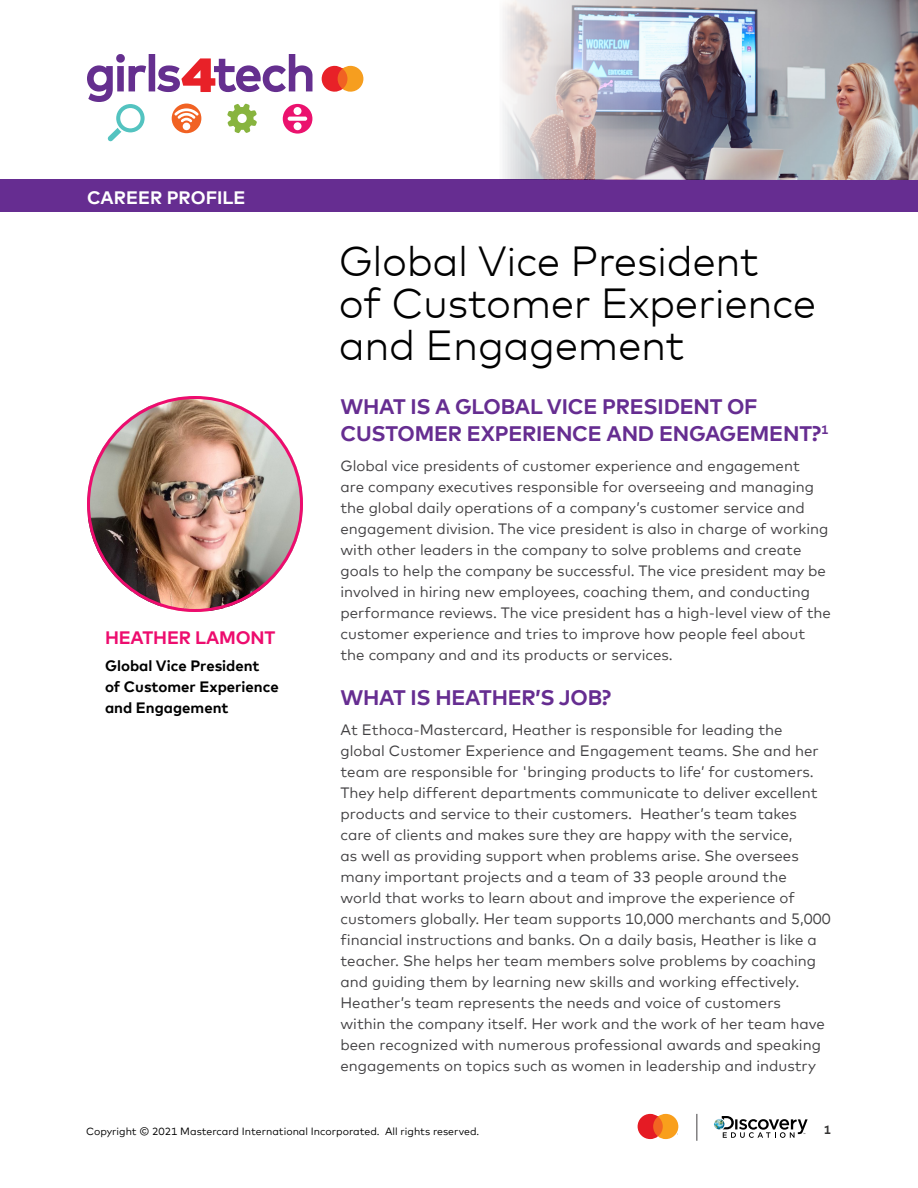
<style>
.page{position:relative;width:918px;height:1188px;background:#fff}
.page>*{position:absolute;margin:0;border:0;box-sizing:border-box;transform-origin:0 0}
.t1{font:300 42px/42px "Mark Offc For MC";letter-spacing:-.01em;color:#000}
.t2{font:700 21px/27px "Mark Offc For MC";letter-spacing:-.01em;color:#662d91}
.t3{font:700 18px "Mark Offc For MC";color:#fff}
.t4{font:700 18px "Mark Offc For MC";letter-spacing:-.01em;color:#ed0c6e}
.t5{font:15px/21px "Mark Offc For MC";color:#414042}
.t6{font:700 15px/21px "Mark Offc For MC";color:#000}
.t7{font:700 12px "Mark Offc For MC";color:#343333}
.t8{font:10.5px "Mark Offc For MC";color:#000}
</style>
<div class="page">
<div style="left:0;top:179px;width:918px;height:33px;background:#662d91"></div>
<svg style="left:322px;top:66px;width:41px;height:26px"></svg>
<svg style="left:87px;top:54px;width:225px;height:87px"></svg>
<img style="left:503px;top:0;width:415px;height:179px">
<svg style="left:714px;top:1116px;width:94px;height:22px"></svg>
<svg style="left:696px;top:1114px;width:1px;height:27px"></svg>
<svg style="left:638px;top:1114px;width:40px;height:25px"></svg>
<img style="left:87px;top:396px;width:216px;height:216px;border-radius:108px">
<p class="t3" style="left:87px;top:184px;width:160px">CAREER PROFILE</p>
<p class="t4" style="left:105px;top:624px;width:172px">HEATHER LAMONT</p>
<p class="t6" style="left:105px;top:654px;width:175px">Global Vice President<br>of Customer Experience and Engagement</p>
<h1 class="t1" style="left:339px;top:237px;width:479px">Global Vice President<br>of Customer Experience and Engagement</h1>
<h2 class="t2" style="left:340px;top:391px;width:489px">WHAT IS A GLOBAL VICE PRESIDENT OF<br>CUSTOMER EXPERIENCE AND ENGAGEMENT?<sup>1</sup></h2>
<p class="t5" style="left:340px;top:454px;width:492px">Global vice presidents of customer experience and engagement<br>are company executives responsible for overseeing and managing the global daily operations of a company’s customer service and engagement division. The vice president is also in charge of working with other leaders in the company to solve problems and create goals to help the company be successful. The vice president may be involved in hiring new employees, coaching them, and conducting performance reviews. The vice president has a high-level view of the customer experience and tries to improve how people feel about the company and and its products or services.</p>
<h2 class="t2" style="left:340px;top:682px;width:272px">WHAT IS HEATHER’S JOB?</h2>
<p class="t5" style="left:340px;top:718px;width:492px">At Ethoca-Mastercard, Heather is responsible for leading the<br>global Customer Experience and Engagement teams. She and her team are responsible for 'bringing products to life’ for customers.<br>They help different departments communicate to deliver excellent products and service to their customers. Heather’s team takes care of clients and makes sure they are happy with the service,<br>as well as providing support when problems arise. She oversees many important projects and a team of 33 people around the world that works to learn about and improve the experience of customers globally. Her team supports 10,000 merchants and 5,000 financial instructions and banks. On a daily basis, Heather is like a teacher. She helps her team members solve problems by coaching and guiding them by learning new skills and working effectively.<br>Heather’s team represents the needs and voice of customers<br>within the company itself. Her work and the work of her team have been recognized with numerous professional awards and speaking engagements on topics such as women in leadership and industry</p>
<p class="t8" style="left:86px;top:1123px;width:395px">Copyright ©️ 2021 Mastercard International Incorporated. All rights reserved.</p>
<p class="t7" style="left:824px;top:1121px;width:9px">1</p>
</div>
